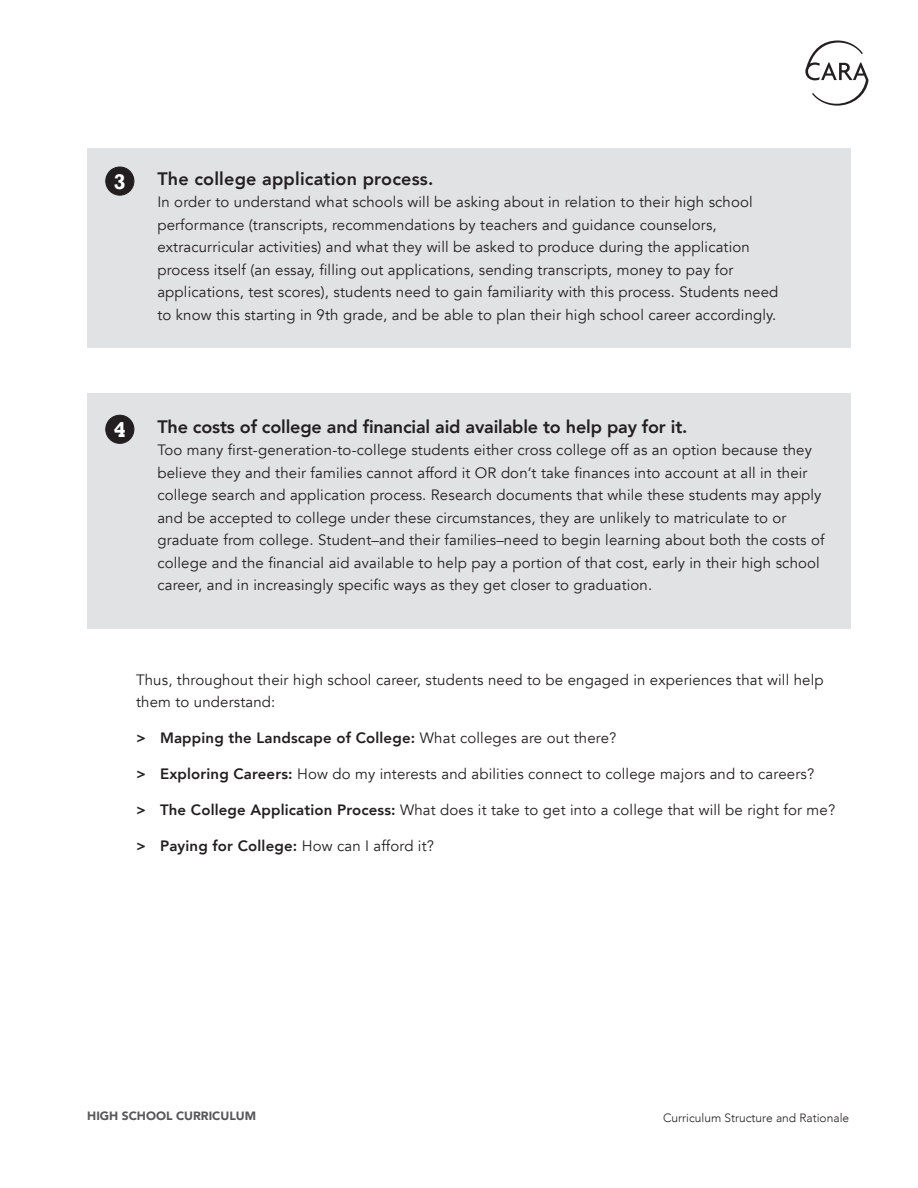
<style>
.page{position:relative;width:918px;height:1188px;background:#fff}
.page>*{position:absolute;margin:0;border:0;box-sizing:border-box;transform-origin:0 0}
.t1{font:700 21.75px "Rockwell";color:#fff}
.Activity_Body_Copy{font:800 18px "Avenir";letter-spacing:-.01em;color:#231f20}
.Activity_Body_Copy-2{font:800 18px "Avenir";letter-spacing:.01em;color:#231f20}
.Activity_Body_Copy-3{font:15px/22.5px "Avenir";letter-spacing:.01em;color:#231f20}
.Activity_Body_Copy-4{font:800 15px "Avenir";letter-spacing:.01em;color:#231f20}
.t2{font:300 12px "Avenir";color:#231f20}
.t3{font:900 12px "Avenir";color:#57585a}
.s1{font-weight:400}
.s2{font-weight:800}
</style>
<div class="page">
<svg style="left:805px;top:40px;width:64px;height:66px"></svg>
<div style="left:87px;top:148px;width:763px;height:200px;background:#e1e2e4"></div>
<div style="left:106px;top:167px;width:28px;height:28px;background:#231f20;border-radius:50%"></div>
<div style="left:105px;top:167px;width:29px;height:29px;border:1px solid #231f20;border-radius:50%"></div>
<div style="left:87px;top:393px;width:763px;height:236px;background:#e1e2e4"></div>
<div style="left:106px;top:415px;width:28px;height:28px;background:#231f20;border-radius:50%"></div>
<div style="left:105px;top:415px;width:29px;height:29px;border:1px solid #231f20;border-radius:50%"></div>
<p class="t1" style="left:114px;top:168px;width:13px">3</p>
<p class="Activity_Body_Copy-2" style="left:157px;top:162px;width:277px">The college application process.</p>
<p class="Activity_Body_Copy-3" style="left:157px;top:191px;width:623px">In order to understand what schools will be asking about in relation to their high school performance (transcripts, recommendations by teachers and guidance counselors, extracurricular activities) and what they will be asked to produce during the application process itself (an essay, filling out applications, sending transcripts, money to pay for applications, test scores), students need to gain familiarity with this process. Students need to know this starting in 9th grade, and be able to plan their high school career accordingly.</p>
<p class="t1" style="left:114px;top:416px;width:13px">4</p>
<p class="Activity_Body_Copy" style="left:157px;top:410px;width:532px">The costs of college and financial aid available to help pay for it.</p>
<p class="Activity_Body_Copy-3" style="left:157px;top:439px;width:669px">Too many first-generation-to-college students either cross college off as an option because they believe they and their families cannot afford it OR don’t take finances into account at all in their college search and application process. Research documents that while these students may apply and be accepted to college under these circumstances, they are unlikely to matriculate to or graduate from college. Student–and their families–need to begin learning about both the costs of college and the financial aid available to help pay a portion of that cost, early in their high school career, and in increasingly specific ways as they get closer to graduation.</p>
<p class="Activity_Body_Copy-3" style="left:136px;top:668px;width:689px">Thus, throughout their high school career, students need to be engaged in experiences that will help them to understand:</p>
<p class="Activity_Body_Copy-4" style="left:136px;top:724px;width:482px">&gt; Mapping the Landscape of College: <span class="s1">What colleges are out there?</span></p>
<p class="Activity_Body_Copy-3" style="left:136px;top:763px;width:680px"><span class="s2">&gt; Exploring Careers:</span> How do my interests and abilities connect to college majors and to careers?</p>
<p class="Activity_Body_Copy-3" style="left:136px;top:799px;width:701px"><span class="s2">&gt; The College Application Process:</span> What does it take to get into a college that will be right for me?</p>
<p class="Activity_Body_Copy-4" style="left:136px;top:832px;width:300px">&gt; Paying for College: <span class="s1">How can I afford it?</span></p>
<p class="t3" style="left:87px;top:1106px;width:170px">HIGH SCHOOL CURRICULUM</p>
<p class="t2" style="left:663px;top:1110px;width:188px">Curriculum Structure and Rationale</p>
</div>
